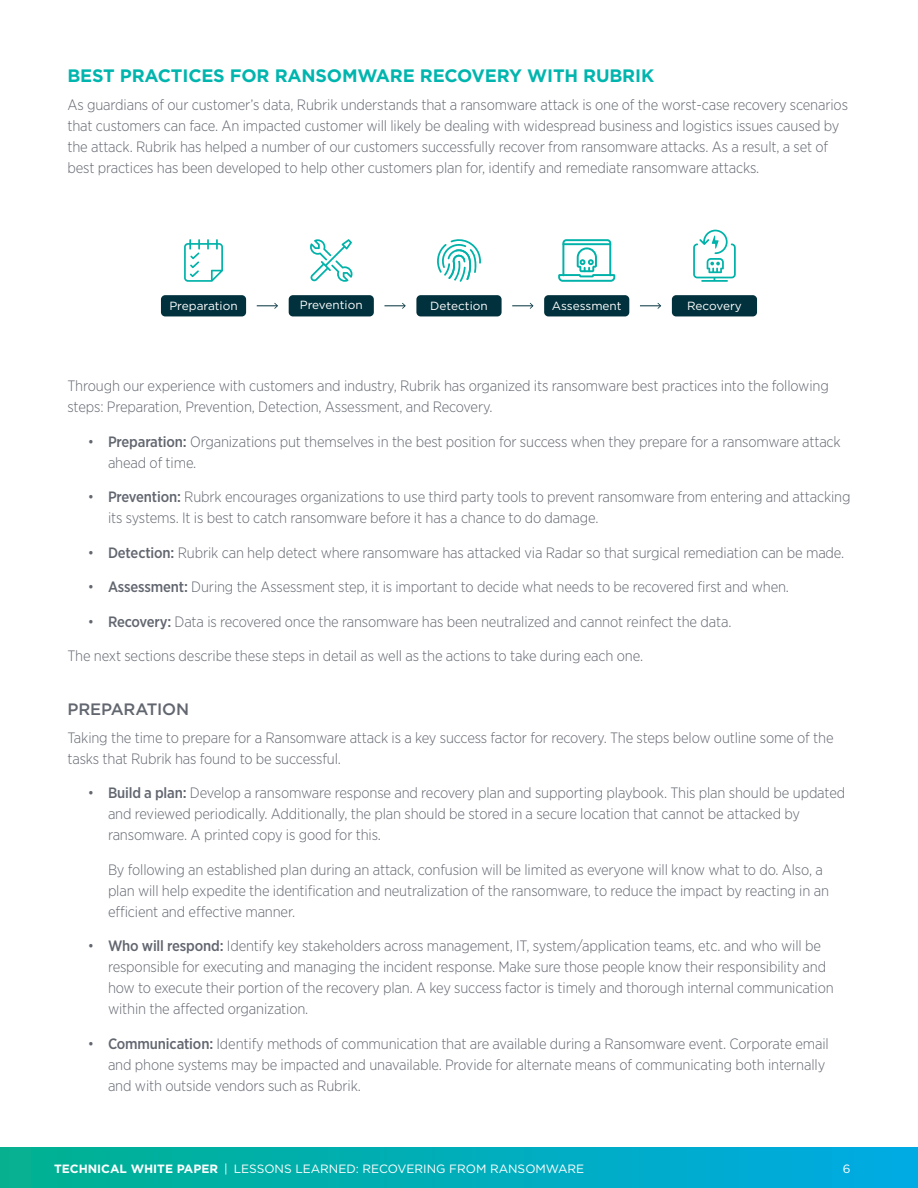
<style>
.page{position:relative;width:918px;height:1188px;background:#fff}
.page>*{position:absolute;margin:0;border:0;box-sizing:border-box;transform-origin:0 0}
.TechMkt_h1{font:700 18px "Gotham";letter-spacing:-.01em;color:#00b5ae}
.TechMkt_h2{font:500 16.5px "Gotham";letter-spacing:-.01em;color:#62666f}
.TechMkt_body_copy{font:300 15px/21px "Gotham Narrow";letter-spacing:-.01em;color:#62666f}
.TechMkt_bullets{font:300 15px/21px "Gotham Narrow";letter-spacing:-.01em;color:#62666f}
.t1{font:12px "Gotham";color:#fff}
.t2{font:11.85px "Gotham";color:#fff}
.s1{font-weight:500}
.s2{font-weight:700}
</style>
<div class="page">
<div style="left:0;top:1148px;width:918px;height:40px;background:linear-gradient(to right,#01b190,#00aae4)"></div>
<div style="left:161px;top:295px;width:85px;height:21px;background:#00313c;border-radius:4px"></div>
<svg style="left:184px;top:239px;width:39px;height:43px"></svg>
<svg style="left:310px;top:239px;width:42px;height:43px"></svg>
<div style="left:289px;top:295px;width:85px;height:21px;background:#00313c;border-radius:4px"></div>
<svg style="left:437px;top:239px;width:44px;height:43px"></svg>
<div style="left:416px;top:295px;width:86px;height:21px;background:#00313c;border-radius:4px"></div>
<svg style="left:558px;top:239px;width:57px;height:43px"></svg>
<div style="left:544px;top:295px;width:85px;height:21px;background:#00313c;border-radius:4px"></div>
<svg style="left:693px;top:230px;width:43px;height:52px"></svg>
<div style="left:672px;top:295px;width:85px;height:21px;background:#00313c;border-radius:4px"></div>
<svg style="left:257px;top:303px;width:21px;height:6px"></svg>
<svg style="left:384px;top:303px;width:22px;height:6px"></svg>
<svg style="left:512px;top:303px;width:22px;height:6px"></svg>
<svg style="left:640px;top:303px;width:21px;height:6px"></svg>
<p class="TechMkt_h1" style="left:68px;top:64px;width:588px">BEST PRACTICES FOR RANSOMWARE RECOVERY WITH RUBRIK</p>
<p class="TechMkt_body_copy" style="left:68px;top:94px;width:782px">As guardians of our customer’s data, Rubrik understands that a ransomware attack is one of the worst-case recovery scenarios that customers can face. An impacted customer will likely be dealing with widespread business and logistics issues caused by the attack. Rubrik has helped a number of our customers successfully recover from ransomware attacks. As a result, a set of best practices has been developed to help other customers plan for, identify and remediate ransomware attacks.</p>
<p class="t2" style="left:169px;top:298px;width:70px">Preparation</p>
<p class="t2" style="left:300px;top:298px;width:64px">Prevention</p>
<p class="t2" style="left:430px;top:298px;width:59px">Detection</p>
<p class="t2" style="left:552px;top:298px;width:71px">Assessment</p>
<p class="t2" style="left:687px;top:298px;width:56px">Recovery</p>
<p class="TechMkt_body_copy" style="left:68px;top:375px;width:763px">Through our experience with customers and industry, Rubrik has organized its ransomware best practices into the following steps: Preparation, Prevention, Detection, Assessment, and Recovery.</p>
<p class="TechMkt_body_copy" style="left:108px;top:431px;width:734px;text-indent:-20px">• <span class="s1">Preparation:</span> Organizations put themselves in the best position for success when they prepare for a ransomware attack ahead of time.</p>
<p class="TechMkt_body_copy" style="left:108px;top:486px;width:744px;text-indent:-20px">• <span class="s1">Prevention:</span> Rubrk encourages organizations to use third party tools to prevent ransomware from entering and attacking its systems. It is best to catch ransomware before it has a chance to do damage.</p>
<p class="TechMkt_body_copy" style="left:88px;top:542px;width:758px">• <span class="s1">Detection:</span> Rubrik can help detect where ransomware has attacked via Radar so that surgical remediation can be made.</p>
<p class="TechMkt_body_copy" style="left:88px;top:576px;width:703px">• <span class="s1">Assessment:</span> During the Assessment step, it is important to decide what needs to be recovered first and when.</p>
<p class="TechMkt_body_copy" style="left:88px;top:611px;width:645px">• <span class="s1">Recovery:</span> Data is recovered once the ransomware has been neutralized and cannot reinfect the data.</p>
<p class="TechMkt_body_copy" style="left:68px;top:645px;width:577px">The next sections describe these steps in detail as well as the actions to take during each one.</p>
<p class="TechMkt_h2" style="left:68px;top:698px;width:123px">PREPARATION</p>
<p class="TechMkt_body_copy" style="left:68px;top:727px;width:768px">Taking the time to prepare for a Ransomware attack is a key success factor for recovery. The steps below outline some of the tasks that Rubrik has found to be successful.</p>
<p class="TechMkt_body_copy" style="left:108px;top:782px;width:739px;text-indent:-20px">• <span class="s1">Build a plan:</span> Develop a ransomware response and recovery plan and supporting playbook. This plan should be updated and reviewed periodically. Additionally, the plan should be stored in a secure location that cannot be attacked by ransomware. A printed copy is good for this.</p>
<p class="TechMkt_bullets" style="left:108px;top:859px;width:723px">By following an established plan during an attack, confusion will be limited as everyone will know what to do. Also, a plan will help expedite the identification and neutralization of the ransomware, to reduce the impact by reacting in an efficient and effective manner.</p>
<p class="TechMkt_body_copy" style="left:108px;top:935px;width:727px;text-indent:-20px">• <span class="s1">Who will respond:</span> Identify key stakeholders across management, IT, system/application teams, etc. and who will be responsible for executing and managing the incident response. Make sure those people know their responsibility and how to execute their portion of the recovery plan. A key success factor is timely and thorough internal communication within the affected organization.</p>
<p class="TechMkt_body_copy" style="left:108px;top:1033px;width:722px;text-indent:-20px">• <span class="s1">Communication:</span> Identify methods of communication that are available during a Ransomware event. Corporate email and phone systems may be impacted and unavailable. Provide for alternate means of communicating both internally and with outside vendors such as Rubrik.</p>
<p class="t1" style="left:54px;top:1161px;width:532px"><span class="s2">TECHNICAL WHITE PAPER</span> | LESSONS LEARNED: RECOVERING FROM RANSOMWARE</p>
<p class="t1" style="left:843px;top:1161px;width:9px">6</p>
</div>
